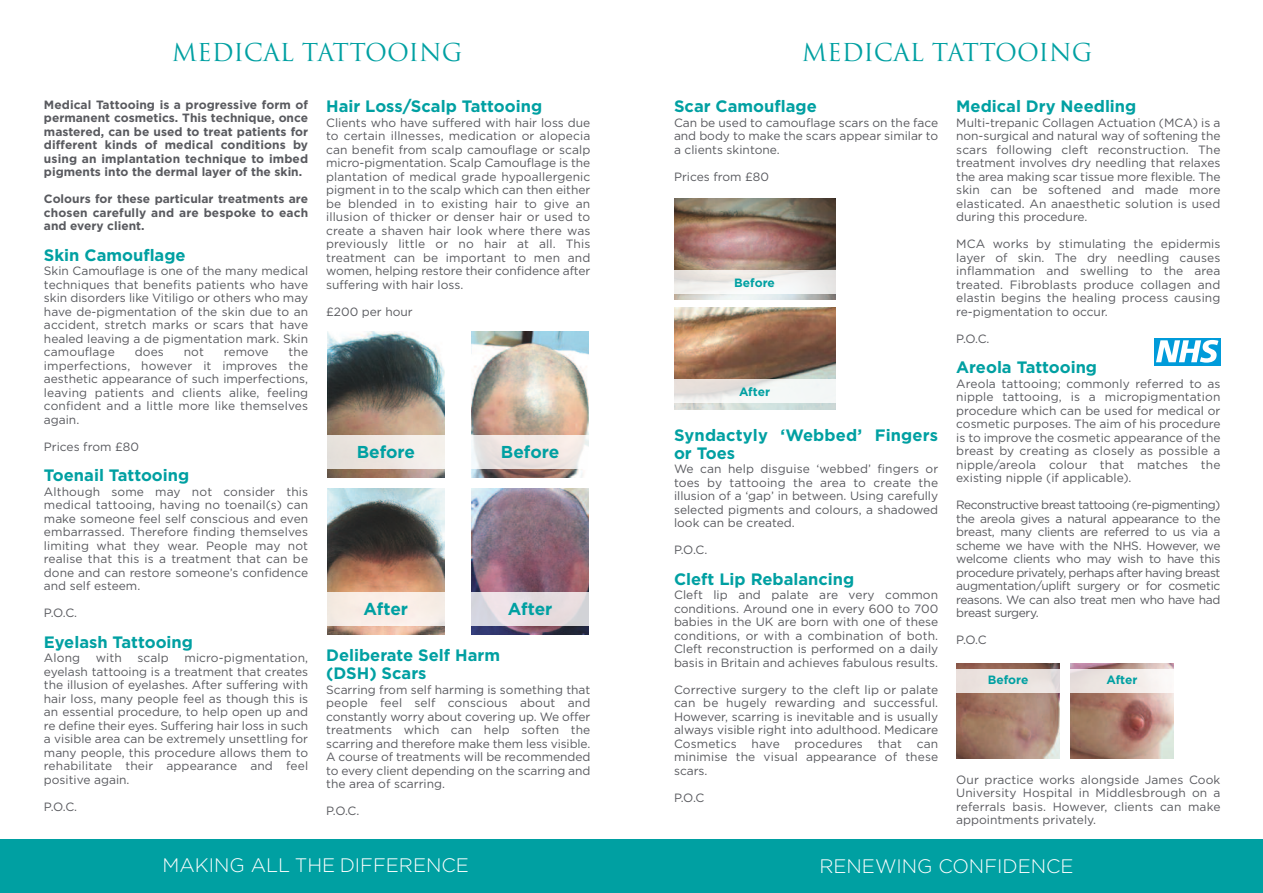
<style>
.page{position:relative;width:1263px;height:893px;background:#fff}
.page>*{position:absolute;margin:0;border:0;box-sizing:border-box;transform-origin:0 0}
.t1{font:24px "Trajan";color:#00a0a2}
.t2{font:300 19.5px "Gotham";color:#fff}
.t3{font:700 17.25px "Gotham";letter-spacing:-.005em;color:#00a0a2}
.t4{font:700 16.5px/18px "Gotham";color:#00a0a2}
.t5{font:12px/13.5px "Gotham";color:#595a5f;text-align:justify}
.t6{font:700 12px/13.5px "Gotham";color:#595a5f;text-align:justify}
.t7{font:700 12px "Gotham";letter-spacing:-.005em;color:#00a0a2}
</style>
<div class="page">
<img style="left:956px;top:664px;width:104px;height:94px">
<img style="left:1070px;top:664px;width:104px;height:94px">
<img style="left:327px;top:332px;width:118px;height:145px">
<div style="left:327px;top:435px;width:118px;height:34px;background:#eee7e2"></div>
<img style="left:327px;top:488px;width:118px;height:146px">
<div style="left:327px;top:592px;width:118px;height:33px;background:#f9ede6"></div>
<img style="left:471px;top:332px;width:118px;height:145px">
<div style="left:471px;top:435px;width:118px;height:34px;background:#fff;opacity:.8"></div>
<img style="left:471px;top:488px;width:118px;height:146px">
<div style="left:471px;top:592px;width:118px;height:33px;background:#fff;opacity:.8"></div>
<div style="left:0;top:839px;width:1263px;height:54px;background:#00a0a2"></div>
<img style="left:674px;top:199px;width:161px;height:101px">
<div style="left:674px;top:270px;width:161px;height:24px;background:#fff;opacity:.8"></div>
<img style="left:674px;top:308px;width:161px;height:101px">
<div style="left:674px;top:379px;width:161px;height:24px;background:#fff;opacity:.8"></div>
<div style="left:956px;top:670px;width:104px;height:23px;background:#ebe2de"></div>
<div style="left:1070px;top:670px;width:104px;height:23px;background:#fff;opacity:.8"></div>
<div style="left:1154px;top:338px;width:66px;height:27px;background:#009bda"></div>
<svg style="left:1156px;top:340px;width:62px;height:23px"></svg>
<h1 class="t1" style="left:172px;top:38px;width:292px">MEDICAL TATTOOING</h1>
<p class="t6" style="left:44px;top:99px;width:266px">Medical Tattooing is a progressive form of permanent cosmetics. This technique, once mastered, can be used to treat patients for different kinds of medical conditions by using an implantation technique to imbed pigments into the dermal layer of the skin.</p>
<p class="t6" style="left:44px;top:193px;width:266px">Colours for these particular treatments are chosen carefully and are bespoke to each and every client.</p>
<h3 class="t4" style="left:44px;top:247px;width:143px">Skin Camouflage</h3>
<p class="t5" style="left:44px;top:265px;width:266px">Skin Camouflage is one of the many medical techniques that benefits patients who have skin disorders like Vitiligo or others who may have de-pigmentation of the skin due to an accident, stretch marks or scars that have healed leaving a de pigmentation mark. Skin camouflage</p>
<h3 class="t4" style="left:326px;top:99px;width:218px">Hair Loss/Scalp Tattooing</h3>
<p class="t5" style="left:326px;top:117px;width:266px">Clients who have suffered with hair loss due to certain illnesses, medication or alopecia can benefit from scalp camouflage or scalp micro-pigmentation. Scalp Camouflage is the plantation of medical grade hypoallergenic pigment in to the scalp which can then either be blended in to existing hair to give an illusion of thicker or denser hair or used to create a shaven hair look where there was previously little or no hair at all. This treatment can be important to men and women, helping restore their confidence after suffering with hair loss.</p>
<p class="t5" style="left:326px;top:306px;width:88px">£200 per hour</p>
<p class="t5" style="left:44px;top:346px;width:266px;text-indent:245px">the imperfections, however it improves the aesthetic appearance of such imperfections, leaving patients and clients alike, feeling confident and a little more like themselves again.</p>
<p class="t5" style="left:44px;top:441px;width:97px">Prices from £80</p>
<h3 class="t4" style="left:44px;top:468px;width:147px">Toenail Tattooing</h3>
<p class="t5" style="left:44px;top:486px;width:266px">Although some may not consider this medical tattooing, having no toenail(s) can make someone feel self conscious and even embarrassed. Therefore finding themselves limiting what they wear. People may not realise that this is a treatment that can be done and can restore someone’s confidence and self esteem.</p>
<p class="t5" style="left:44px;top:607px;width:35px">P.O.C.</p>
<h3 class="t4" style="left:44px;top:634px;width:151px">Eyelash Tattooing</h3>
<p class="t5" style="left:44px;top:652px;width:38px">Along</p>
<p class="t5" style="left:96px;top:652px;width:28px">with</p>
<p class="t5" style="left:137px;top:652px;width:33px">scalp</p>
<p class="t5" style="left:135px;top:346px;width:31px">does</p>
<p class="t5" style="left:184px;top:346px;width:22px">not</p>
<p class="t5" style="left:224px;top:346px;width:46px">remove</p>
<h3 class="t3" style="left:357px;top:446px;width:60px">Before</h3>
<h3 class="t3" style="left:501px;top:446px;width:60px">Before</h3>
<h3 class="t3" style="left:364px;top:603px;width:46px">After</h3>
<h3 class="t3" style="left:508px;top:603px;width:46px">After</h3>
<h3 class="t4" style="left:326px;top:648px;width:175px">deliberate Self Harm (dSH) Scars</h3>
<p class="t5" style="left:326px;top:684px;width:266px">Scarring from self harming is something that people feel self conscious about and constantly worry about covering up. We offer treatments which can help soften the scarring and therefore make them less visible.<br>A course of treatments will be recommended to every client depending on the scarring and the area of scarring.</p>
<p class="t5" style="left:326px;top:805px;width:35px">P.O.C.</p>
<p class="t5" style="left:44px;top:652px;width:266px;text-indent:141px">micro-pigmentation, eyelash tattooing is a treatment that creates the illusion of eyelashes. After suffering with hair loss, many people feel as though this is an essential procedure, to help open up and re define their eyes. Suffering hair loss in such a visible area can be extremely unsettling for many people, this procedure allows them to rehabilitate their appearance and feel positive again.</p>
<p class="t5" style="left:44px;top:801px;width:35px">P.O.C.</p>
<h1 class="t1" style="left:802px;top:38px;width:292px">MEDICAL TATTOOING</h1>
<h3 class="t4" style="left:674px;top:99px;width:144px">Scar Camouflage</h3>
<p class="t5" style="left:674px;top:117px;width:266px">Can be used to camouflage scars on the face and body to make the scars appear similar to a clients skintone.</p>
<p class="t5" style="left:674px;top:171px;width:97px">Prices from £80</p>
<p class="t7" style="left:734px;top:278px;width:42px">Before</p>
<p class="t7" style="left:739px;top:387px;width:32px">After</p>
<h3 class="t4" style="left:674px;top:427px;width:266px">Syndactyly ‘Webbed’ Fingers or Toes</h3>
<p class="t5" style="left:674px;top:463px;width:266px">We can help disguise ‘webbed’ fingers or toes by tattooing the area to create the illusion of a ‘gap’ in between. Using carefully selected pigments and colours, a shadowed look can be created.</p>
<p class="t5" style="left:674px;top:544px;width:35px">P.O.C.</p>
<h3 class="t4" style="left:674px;top:571px;width:182px">Cleft Lip Rebalancing</h3>
<p class="t5" style="left:674px;top:589px;width:266px">Cleft lip and palate are very common conditions. Around one in every 600 to 700 babies in the UK are born with one of these conditions, or with a combination of both.<br>Cleft reconstruction is performed on a daily basis in Britain and achieves fabulous results.</p>
<p class="t5" style="left:674px;top:684px;width:266px">Corrective surgery to the cleft lip or palate can be hugely rewarding and successful.<br>However, scarring is inevitable and is usually always visible right into adulthood. Medicare Cosmetics have procedures that can minimise the visual appearance of these scars.</p>
<p class="t5" style="left:674px;top:792px;width:32px">P.O.C</p>
<h3 class="t4" style="left:956px;top:99px;width:182px">Medical dry Needling</h3>
<p class="t5" style="left:956px;top:117px;width:266px">Multi-trepanic Collagen Actuation (MCA) is a non-surgical and natural way of softening the scars following cleft reconstruction. The treatment involves dry needling that relaxes the area making scar tissue more flexible. The skin can be softened and made more elasticated. An anaesthetic solution is used during this procedure.</p>
<p class="t5" style="left:956px;top:238px;width:266px">MCA works by stimulating the epidermis layer of skin. The dry needling causes inflammation and swelling to the area treated. Fibroblasts produce collagen and elastin begins the healing process causing re-pigmentation to occur.</p>
<p class="t5" style="left:956px;top:333px;width:35px">P.O.C.</p>
<h3 class="t4" style="left:956px;top:360px;width:142px">Areola Tattooing</h3>
<p class="t5" style="left:956px;top:378px;width:266px">Areola tattooing; commonly referred to as nipple tattooing, is a micropigmentation procedure which can be used for medical or cosmetic purposes. The aim of his procedure is to improve the cosmetic appearance of the breast by creating as closely as possible a nipple/areola colour that matches the existing nipple (if applicable).</p>
<p class="t5" style="left:956px;top:499px;width:266px">Reconstructive breast tattooing (re-pigmenting) the areola gives a natural appearance to the breast, many clients are referred to us via a scheme we have with the NHS. However, we welcome clients who may wish to have this procedure privately, perhaps after having breast augmentation/uplift surgery or for cosmetic reasons. We can also treat men who have had breast surgery.</p>
<p class="t5" style="left:956px;top:634px;width:32px">P.O.C</p>
<p class="t7" style="left:988px;top:676px;width:42px">Before</p>
<p class="t7" style="left:1106px;top:676px;width:32px">After</p>
<p class="t5" style="left:956px;top:774px;width:266px">Our practice works alongside James Cook University Hospital in Middlesbrough on a referrals basis. However, clients can make appointments privately.</p>
<h2 class="t2" style="left:162px;top:859px;width:308px">MAKING ALL THE DIFFERENCE</h2>
<h2 class="t2" style="left:819px;top:859px;width:256px">RENEWING CONFIDENCE</h2>
</div>
